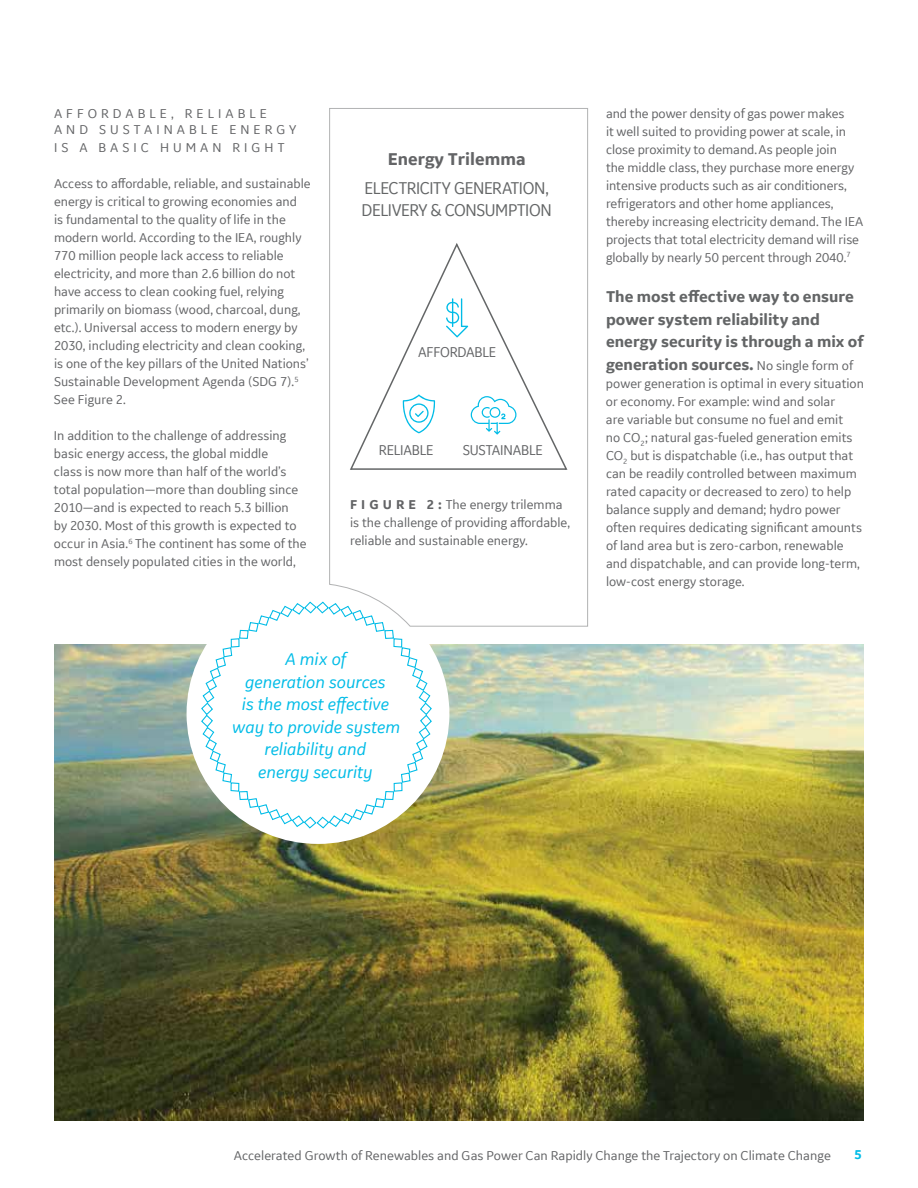
<style>
.page{position:relative;width:918px;height:1188px;background:#fff}
.page>*{position:absolute;margin:0;border:0;box-sizing:border-box;transform-origin:0 0}
.t1{font:italic 18px/22.5px "GE Inspira Sans";color:#00bce7;text-align:center}
.t2{font:18px/21.6px "GE Inspira Sans";letter-spacing:-.02em;color:#646667;scale:.94 1}
.t3{font:700 18px "GE Inspira Sans";color:#636466}
.t4{font:700 16.5px/22.5px "GE Inspira Sans";color:#636566}
.t5{font:15px "GE Inspira Sans";letter-spacing:-.015em;color:#636466;scale:.94 1}
.t6{font:13.5px/18px "GE Inspira Sans";color:#636466}
.t7{font:13.5px/16.2px "GE Inspira Sans";letter-spacing:.3em;color:#636466}
.t8{font:700 13.5px "GE Inspira Sans";color:#00bce7}
.s1{font-weight:700}
.s2{font-weight:400;font-size:13.5px;color:#636466}
</style>
<div class="page">
<img style="left:54px;top:645px;width:810px;height:475px">
<div style="left:187px;top:583px;width:262px;height:261px;background:#fff;border-radius:50%"></div>
<svg style="left:329px;top:108px;width:259px;height:519px"></svg>
<svg style="left:349px;top:243px;width:220px;height:228px"></svg>
<svg style="left:446px;top:298px;width:22px;height:40px"></svg>
<svg style="left:471px;top:396px;width:45px;height:39px"></svg>
<svg style="left:401px;top:394px;width:36px;height:39px"></svg>
<svg style="left:200px;top:601px;width:233px;height:228px"></svg>
<p class="t7" style="left:54px;top:105px;width:244px">AFFORDABLE, RELIABLE<br>AND SUSTAINABLE ENERGY</p>
<p class="t7" style="left:54px;top:139px;width:232px">IS A BASIC HUMAN RIGHT</p>
<p class="t6" style="left:54px;top:174px;width:258px">Access to affordable, reliable, and sustainable energy is critical to growing economies and<br>is fundamental to the quality of life in the modern world. According to the IEA, roughly 770 million people lack access to reliable electricity, and more than 2.6 billion do not have access to clean cooking fuel, relying primarily on biomass (wood, charcoal, dung, etc.). Universal access to modern energy by 2030, including electricity and clean cooking, is one of the key pillars of the United Nations’ Sustainable Development Agenda (SDG 7).<sup>5<br></sup>See Figure 2.</p>
<p class="t6" style="left:54px;top:426px;width:254px">In addition to the challenge of addressing basic energy access, the global middle<br>class is now more than half of the world’s total population—more than doubling since 2010—and is expected to reach 5.3 billion<br>by 2030. Most of this growth is expected to occur in Asia.<sup>6</sup> The continent has some of the most densely populated cities in the world,</p>
<h1 class="t3" style="left:388px;top:148px;width:139px">Energy Trilemma</h1>
<h1 class="t2" style="left:362px;top:177px;width:204px">ELECTRICITY GENERATION,<br>DELIVERY &amp; CONSUMPTION</h1>
<p class="t5" style="left:418px;top:343px;width:85px">AFFORDABLE</p>
<p class="t5" style="left:379px;top:441px;width:60px">RELIABLE</p>
<p class="t5" style="left:463px;top:441px;width:87px">SUSTAINABLE</p>
<p class="t6" style="left:350px;top:495px;width:222px"><span class="s1">F I G U R E 2 :</span> The energy trilemma is the challenge of providing affordable, reliable and sustainable energy.</p>
<h1 class="t1" style="left:232px;top:648px;width:169px">A mix of<br>generation sources<br>is the most effective way to provide system reliability and<br>energy security</h1>
<p class="t6" style="left:606px;top:104px;width:259px">and the power density of gas power makes<br>it well suited to providing power at scale, in close proximity to demand.As people join<br>the middle class, they purchase more energy intensive products such as air conditioners, refrigerators and other home appliances, thereby increasing electricity demand. The IEA projects that total electricity demand will rise globally by nearly 50 percent through 2040.<sup>7</sup></p>
<p class="t4" style="left:606px;top:285px;width:259px">The most effective way to ensure power system reliability and energy security is through a mix of generation sources. <span class="s2">No single form of</span></p>
<p class="t6" style="left:606px;top:374px;width:260px">power generation is optimal in every situation or economy. For example: wind and solar<br>are variable but consume no fuel and emit<br>no CO<sub>2</sub>; natural gas-fueled generation emits CO<sub>2</sub> but is dispatchable (i.e., has output that can be readily controlled between maximum rated capacity or decreased to zero) to help balance supply and demand; hydro power often requires dedicating significant amounts of land area but is zero-carbon, renewable and dispatchable, and can provide long-term, low-cost energy storage.</p>
<p class="t6" style="left:234px;top:1146px;width:599px">Accelerated Growth of Renewables and Gas Power Can Rapidly Change the Trajectory on Climate Change</p>
<p class="t8" style="left:854px;top:1146px;width:9px">5</p>
</div>
